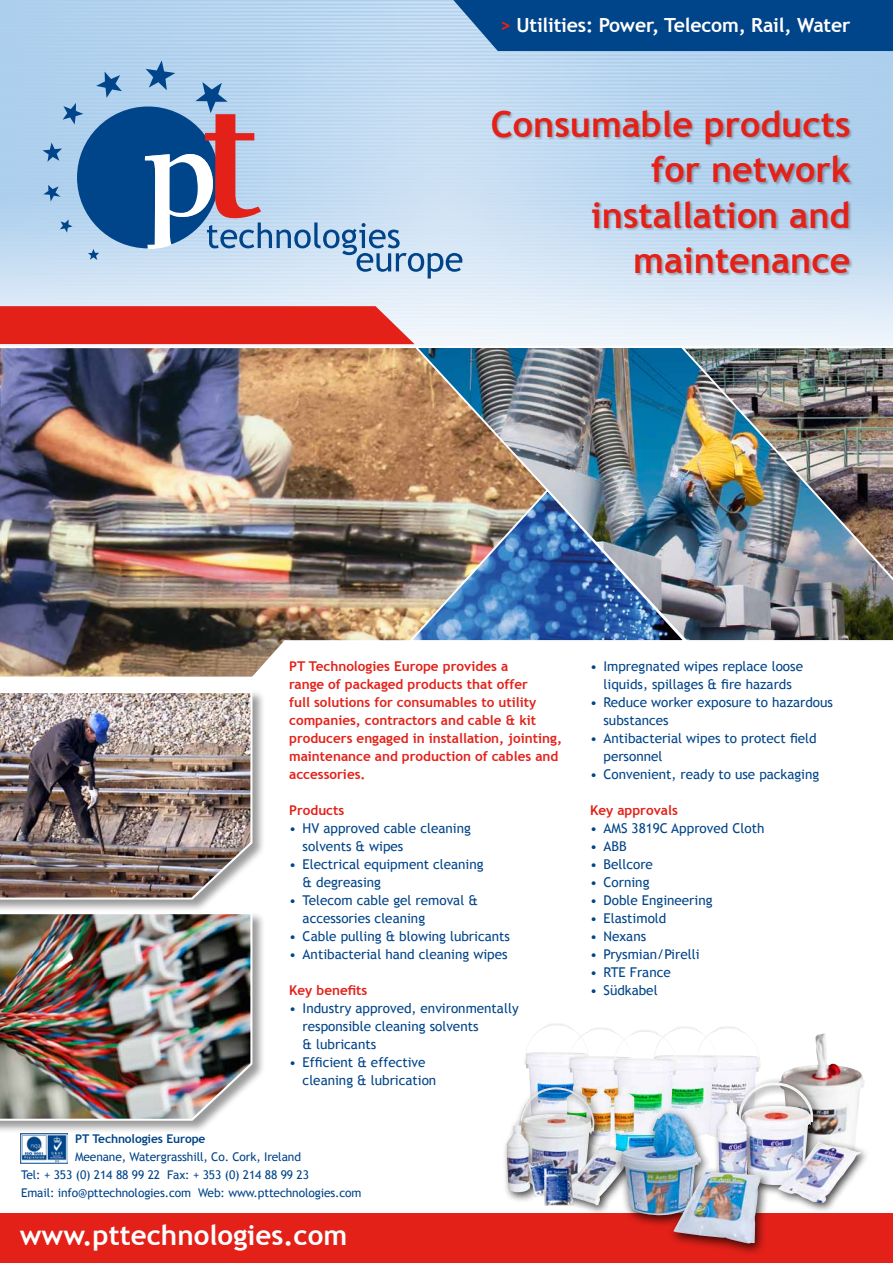
<style>
.page{position:relative;width:893px;height:1263px;background:#fff}
.page>*{position:absolute;margin:0;border:0;box-sizing:border-box;transform-origin:0 0}
.t1{font:700 35.85px/45.3px "Trebuchet MS";color:#e32119;text-align:right}
.t2{font:700 27.75px "Trebuchet MS";color:#fff}
.t3{font:700 19.5px "Trebuchet MS";letter-spacing:-.01em;color:#fff}
.t4{font:13.5px/18px "Trebuchet MS";color:#004489}
.t5{font:700 13.5px/18px "Trebuchet MS";color:#e32119}
.t6{font:12px/17.9px "Trebuchet MS";letter-spacing:-.01em;color:#004489}
.t7{font:700 12px "Trebuchet MS";letter-spacing:-.01em;color:#004489}
.s1{color:#e32119}
</style>
<div class="page">
<div style="left:0;top:1213px;width:893px;height:50px;background:#e32119"></div>
<img style="left:0;top:345px;width:413px;height:332px">
<img style="left:413px;top:344px;width:480px;height:297px">
<div style="left:0;top:911px;width:265px;height:222px;background:#000;opacity:.4"></div>
<img style="left:0;top:912px;width:253px;height:210px">
<div style="left:0;top:690px;width:265px;height:222px;background:#000;opacity:.4"></div>
<img style="left:0;top:690px;width:253px;height:211px">
<div style="left:492px;top:111px;width:361px;height:165px;background:#000;opacity:.25"></div>
<div style="left:453px;top:0;width:440px;height:51px;background:#004489"></div>
<svg style="left:0;top:306px;width:415px;height:38px;background:#e32c24"></svg>
<img style="left:781px;top:1033px;width:82px;height:44px">
<img style="left:524px;top:1024px;width:45px;height:58px">
<img style="left:568px;top:1027px;width:45px;height:55px">
<img style="left:718px;top:1027px;width:43px;height:50px">
<img style="left:675px;top:1027px;width:43px;height:80px">
<img style="left:613px;top:1029px;width:65px;height:78px">
<div style="left:501px;top:1082px;width:145px;height:133px;background:#000;opacity:.75"></div>
<img style="left:507px;top:1090px;width:129px;height:115px">
<div style="left:712px;top:1077px;width:158px;height:136px;background:#000;opacity:.75"></div>
<img style="left:717px;top:1082px;width:144px;height:121px">
<div style="left:610px;top:1107px;width:161px;height:148px;background:#000;opacity:.75"></div>
<img style="left:618px;top:1113px;width:143px;height:130px">
<img style="left:528px;top:1158px;width:45px;height:47px">
<img style="left:406px;top:488px;width:283px;height:155px">
<img style="left:678px;top:345px;width:215px;height:237px">
<img style="left:20px;top:1133px;width:48px;height:30px">
<svg style="left:43px;top:60px;width:419px;height:219px;background:#a0bad8"></svg>
<h3 class="t3" style="left:499px;top:13px;width:352px"><span class="s1">&gt;</span> Utilities: Power, Telecom, Rail, Water</h3>
<h1 class="t1" style="left:491px;top:102px;width:361px">Consumable products for network installation and maintenance</h1>
<p class="t5" style="left:289px;top:658px;width:274px">PT Technologies Europe provides a<br>range of packaged products that offer<br>full solutions for consumables to utility companies, contractors and cable &amp; kit producers engaged in installation, jointing, maintenance and production of cables and accessories.</p>
<p class="t5" style="left:289px;top:802px;width:57px">Products</p>
<p class="t4" style="left:303px;top:820px;width:170px;text-indent:-14px">• HV approved cable cleaning solvents &amp; wipes</p>
<p class="t4" style="left:303px;top:856px;width:182px;text-indent:-14px">• Electrical equipment cleaning &amp; degreasing</p>
<p class="t4" style="left:303px;top:892px;width:177px;text-indent:-14px">• Telecom cable gel removal &amp; accessories cleaning</p>
<p class="t4" style="left:289px;top:928px;width:222px">• Cable pulling &amp; blowing lubricants</p>
<p class="t4" style="left:289px;top:946px;width:220px">• Antibacterial hand cleaning wipes</p>
<p class="t5" style="left:289px;top:982px;width:80px">Key benefits</p>
<p class="t4" style="left:303px;top:1000px;width:217px;text-indent:-14px">• Industry approved, environmentally responsible cleaning solvents<br>&amp; lubricants</p>
<p class="t4" style="left:303px;top:1054px;width:135px;text-indent:-14px">• Efficient &amp; effective cleaning &amp; lubrication</p>
<p class="t7" style="left:75px;top:1131px;width:132px">PT Technologies Europe</p>
<p class="t6" style="left:21px;top:1148px;width:342px;text-indent:54px">Meenane, Watergrasshill, Co. Cork, Ireland<br>Tel: + 353 (0) 214 88 99 22 Fax: + 353 (0) 214 88 99 23<br>Email: info@pttechnologies.com Web: www.pttechnologies.com</p>
<h2 class="t2" style="left:20px;top:1217px;width:329px">www.pttechnologies.com</h2>
<p class="t4" style="left:590px;top:658px;width:215px;text-align:center">• Impregnated wipes replace loose liquids, spillages &amp; fire hazards</p>
<p class="t4" style="left:603px;top:694px;width:231px;text-indent:-14px">• Reduce worker exposure to hazardous substances</p>
<p class="t4" style="left:603px;top:730px;width:215px;text-indent:-14px">• Antibacterial wipes to protect field personnel</p>
<p class="t4" style="left:590px;top:766px;width:231px">• Convenient, ready to use packaging</p>
<p class="t5" style="left:590px;top:801px;width:89px">Key approvals</p>
<p class="t4" style="left:590px;top:820px;width:176px">• AMS 3819C Approved Cloth</p>
<p class="t4" style="left:590px;top:838px;width:38px">• ABB</p>
<p class="t4" style="left:590px;top:856px;width:65px">• Bellcore</p>
<p class="t4" style="left:590px;top:874px;width:61px">• Corning</p>
<p class="t4" style="left:590px;top:892px;width:124px">• Doble Engineering</p>
<p class="t4" style="left:590px;top:910px;width:78px">• Elastimold</p>
<p class="t4" style="left:590px;top:928px;width:58px">• Nexans</p>
<p class="t4" style="left:590px;top:946px;width:111px">• Prysmian/Pirelli</p>
<p class="t4" style="left:590px;top:964px;width:82px">• RTE France</p>
<p class="t4" style="left:590px;top:982px;width:69px">• Südkabel</p>
</div>
